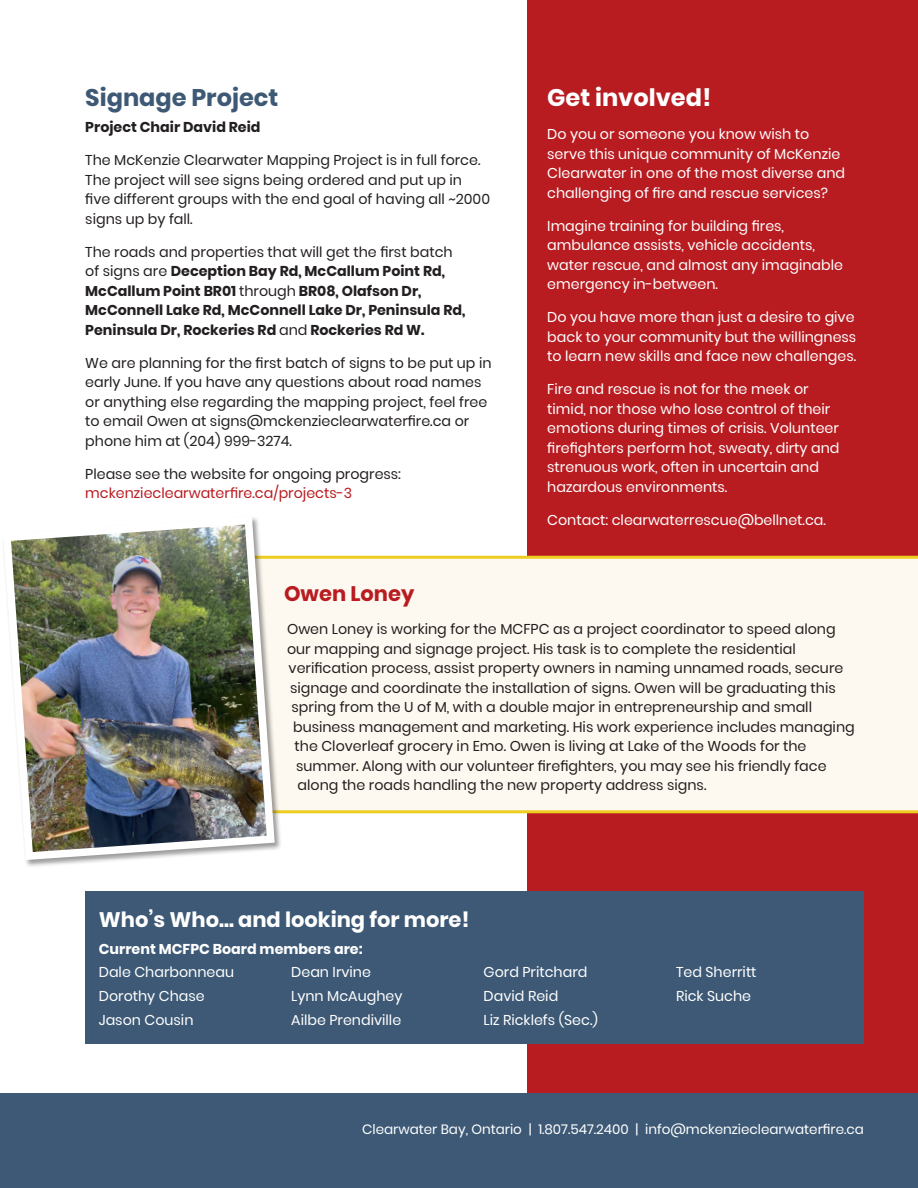
<style>
.page{position:relative;width:918px;height:1188px;background:#fff}
.page>*{position:absolute;margin:0;border:0;box-sizing:border-box;transform-origin:0 0}
.Subtitle{font:700 24px "Poppins";color:#3d5975}
.Subtitle-2{font:700 24px "Poppins";color:#fff}
.Callout_Header{font:700 21px "Poppins";color:#fff}
.Callout_Header-2{font:700 21px "Poppins";color:#b81c21}
.Copy{font:14.25px/19.5px "Poppins";color:#231f20}
.Copy-2{font:14.25px/19.5px "Poppins";color:#fff}
.Copy-3{font:700 14.25px/19.5px "Poppins";color:#231f20}
.Copy-4{font:700 14.25px "Poppins";color:#fff}
.t1{font:13.5px "Poppins";color:#fff}
.s1{font-weight:400}
.s2{color:#b81c21}
</style>
<div class="page">
<div style="left:527px;top:0;width:391px;height:1107px;background:#b81c21"></div>
<div style="left:282px;top:556px;width:636px;height:257px;background:#fef9f0"></div>
<div style="left:0;top:1094px;width:918px;height:94px;background:#3d5975"></div>
<div style="left:85px;top:892px;width:779px;height:152px;background:#3d5975"></div>
<img style="left:11px;top:517px;width:268px;height:347px">
<p class="Subtitle" style="left:85px;top:84px;width:195px">Signage Project</p>
<p class="Copy-3" style="left:85px;top:118px;width:177px">Project Chair David Reid</p>
<p class="Copy" style="left:85px;top:151px;width:406px">The McKenzie Clearwater Mapping Project is in full force.<br>The project will see signs being ordered and put up in five different groups with the end goal of having all ~2000 signs up by fall.</p>
<p class="Copy-3" style="left:85px;top:242px;width:382px"><span class="s1">The roads and properties that will get the first batch of signs are</span> Deception Bay Rd, McCallum Point Rd, McCallum Point BR01 <span class="s1">through</span> BR08, Olafson Dr, McConnell Lake Rd, McConnell Lake Dr, Peninsula Rd, Peninsula Dr, Rockeries Rd <span class="s1">and</span> Rockeries Rd W.</p>
<p class="Copy" style="left:85px;top:353px;width:408px">We are planning for the first batch of signs to be put up in early June. If you have any questions about road names or anything else regarding the mapping project, feel free to email Owen at signs@mckenzieclearwaterfire.ca or phone him at (204) 999-3274.</p>
<p class="Copy" style="left:85px;top:464px;width:317px">Please see the website for ongoing progress: <span class="s2">mckenzieclearwaterfire.ca/projects-3</span></p>
<p class="Subtitle-2" style="left:547px;top:84px;width:165px">Get involved!</p>
<p class="Copy-2" style="left:547px;top:125px;width:299px">Do you or someone you know wish to serve this unique community of McKenzie Clearwater in one of the most diverse and challenging of fire and rescue services?</p>
<p class="Copy-2" style="left:547px;top:216px;width:297px">Imagine training for building fires, ambulance assists, vehicle accidents, water rescue, and almost any imaginable emergency in-between.</p>
<p class="Copy-2" style="left:547px;top:308px;width:311px;text-align:justify">Do you have more than just a desire to give back to your community but the willingness to learn new skills and face new challenges.</p>
<p class="Copy-2" style="left:547px;top:380px;width:294px">Fire and rescue is not for the meek or timid, nor those who lose control of their emotions during times of crisis. Volunteer firefighters perform hot, sweaty, dirty and strenuous work, often in uncertain and hazardous environments.</p>
<p class="Copy-2" style="left:547px;top:510px;width:280px">Contact: clearwaterrescue@bellnet.ca.</p>
<p class="Callout_Header-2" style="left:284px;top:582px;width:132px">Owen Loney</p>
<p class="Copy" style="left:287px;top:619px;width:550px">Owen Loney is working for the MCFPC as a project coordinator to speed along</p>
<p class="Copy" style="left:287px;top:639px;width:510px">our mapping and signage project. His task is to complete the residential</p>
<p class="Copy" style="left:289px;top:658px;width:556px">verification process, assist property owners in naming unnamed roads, secure</p>
<p class="Copy" style="left:290px;top:678px;width:547px">signage and coordinate the installation of signs. Owen will be graduating this</p>
<p class="Copy" style="left:292px;top:697px;width:522px">spring from the U of M, with a double major in entrepreneurship and small</p>
<p class="Copy" style="left:293px;top:717px;width:563px">business management and marketing. His work experience includes managing</p>
<p class="Copy" style="left:295px;top:736px;width:513px">the Cloverleaf grocery in Emo. Owen is living at Lake of the Woods for the</p>
<p class="Copy" style="left:296px;top:756px;width:532px">summer. Along with our volunteer firefighters, you may see his friendly face</p>
<p class="Copy" style="left:298px;top:775px;width:410px">along the roads handling the new property address signs.</p>
<p class="Callout_Header" style="left:99px;top:908px;width:372px">Who’s Who... and looking for more!</p>
<p class="Copy-4" style="left:99px;top:940px;width:265px">Current MCFPC Board members are:</p>
<p class="Copy-2" style="left:99px;top:963px;width:137px">Dale Charbonneau</p>
<p class="Copy-2" style="left:99px;top:987px;width:107px">Dorothy Chase</p>
<p class="Copy-2" style="left:99px;top:1010px;width:96px">Jason Cousin</p>
<p class="Copy-2" style="left:291px;top:963px;width:81px">Dean Irvine</p>
<p class="Copy-2" style="left:291px;top:987px;width:113px">Lynn McAughey</p>
<p class="Copy-2" style="left:291px;top:1010px;width:111px">Ailbe Prendiville</p>
<p class="Copy-2" style="left:484px;top:963px;width:105px">Gord Pritchard</p>
<p class="Copy-2" style="left:484px;top:987px;width:76px">David Reid</p>
<p class="Copy-2" style="left:484px;top:1010px;width:116px">Liz Ricklefs (Sec.)</p>
<p class="Copy-2" style="left:676px;top:963px;width:82px">Ted Sherritt</p>
<p class="Copy-2" style="left:676px;top:987px;width:77px">Rick Suche</p>
<p class="t1" style="left:362px;top:1121px;width:503px">Clearwater Bay, Ontario | 1.807.547.2400 | info@mckenzieclearwaterfire.ca</p>
</div>
